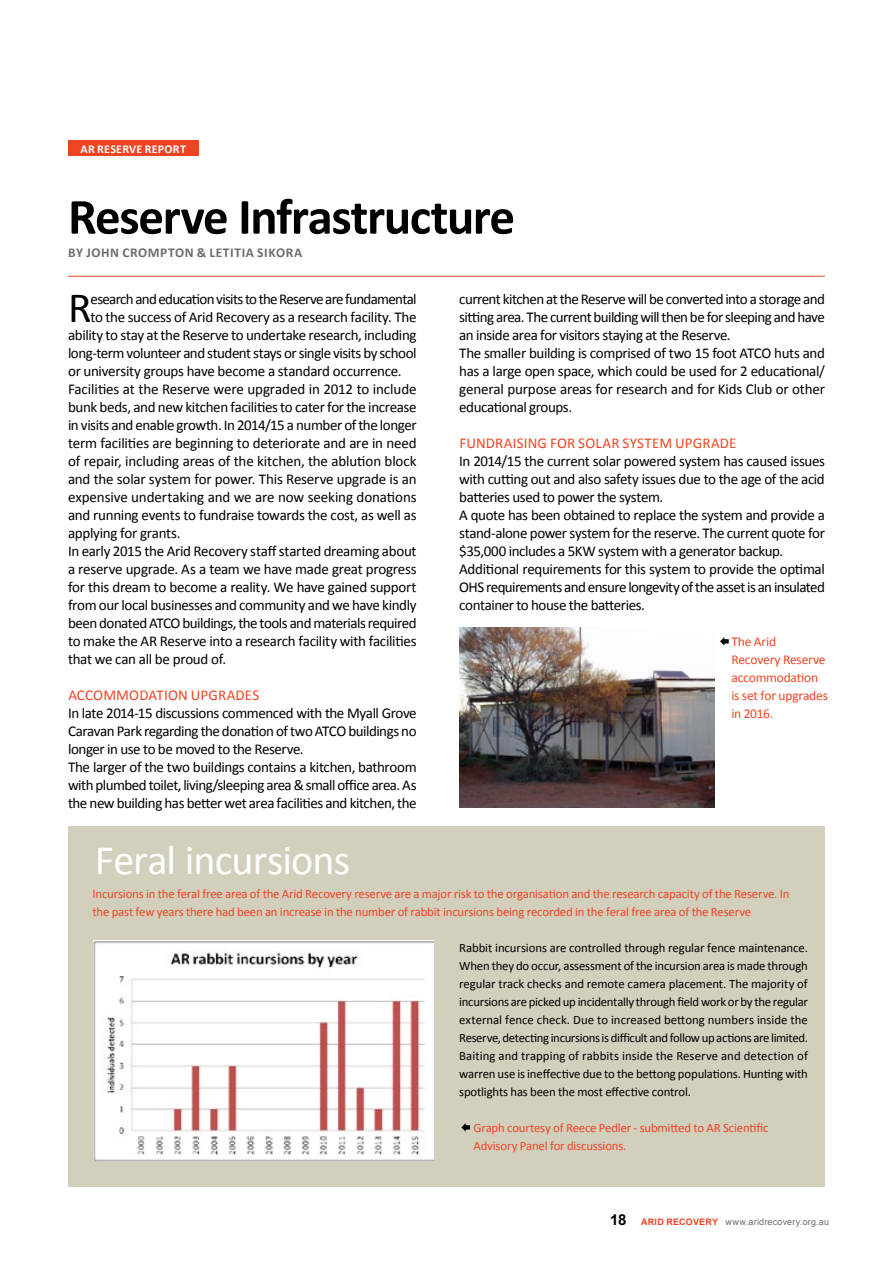
<style>
.page{position:relative;width:893px;height:1263px;background:#fff}
.page>*{position:absolute;margin:0;border:0;box-sizing:border-box;transform-origin:0 0}
.t1{font:700 51px "Calibri";letter-spacing:-.025em;color:#000}
.t2{font:43.35px "Calibri";color:#000}
.t3{font:42px "Calibri";letter-spacing:-.02em;color:#fff}
.t4{font:15px/18px "Calibri";letter-spacing:-.025em;color:#000}
.t5{font:15px "Calibri";letter-spacing:.01em;color:#ef4423}
.t6{font:15px "Calibri";letter-spacing:-.045em;color:#000}
.t7{font:15px "Calibri";letter-spacing:-.005em;color:#000}
.t8{font:700 15px "Arial";color:#000}
.t9{font:13.5px/18px "Calibri";letter-spacing:-.015em;color:#ef4423}
.t10{font:700 13.5px "Calibri";letter-spacing:.04em;color:#6d6e71}
.t11{font:12.75px/18px "Calibri";letter-spacing:-.015em;color:#000;text-align:justify}
.t12{font:12.75px/18px "Calibri";letter-spacing:-.015em;color:#ef4423}
.t13{font:700 12px "Calibri";letter-spacing:.02em;color:#fff}
.t14{font:9px "Arial";letter-spacing:.02em;color:#6d6e71}
.s1{font-weight:700;color:#ef4423}
</style>
<div class="page">
<div style="left:68px;top:826px;width:757px;height:360px;background:#d3cfbd"></div>
<hr style="left:68px;top:276px;width:757px;height:1px;background:#ef4423">
<div style="left:68px;top:140px;width:130px;height:16px;background:#ef4423"></div>
<img style="left:94px;top:941px;width:339px;height:220px">
<svg style="left:461px;top:1123px;width:9px;height:9px"></svg>
<img style="left:459px;top:628px;width:255px;height:180px">
<svg style="left:720px;top:637px;width:9px;height:9px"></svg>
<p class="t13" style="left:81px;top:141px;width:107px">AR RESERVE REPORT</p>
<h1 class="t1" style="left:68px;top:184px;width:449px">Reserve Infrastructure</h1>
<p class="t10" style="left:68px;top:244px;width:227px">BY JOHn crompton &amp; letitia sikora</p>
<h2 class="t2" style="left:68px;top:280px;width:25px">R</h2>
<p class="t6" style="left:91px;top:289px;width:328px">esearch and education visits to the Reserve are fundamental</p>
<p class="t4" style="left:91px;top:308px;width:328px">to the success of Arid Recovery as a research facility. The</p>
<p class="t4" style="left:68px;top:326px;width:350px">ability to stay at the Reserve to undertake research, including</p>
<p class="t4" style="left:68px;top:344px;width:350px">long-term volunteer and student stays or single visits by school</p>
<p class="t4" style="left:68px;top:362px;width:335px">or university groups have become a standard occurrence.</p>
<p class="t4" style="left:68px;top:380px;width:350px">Facilities at the Reserve were upgraded in 2012 to include</p>
<p class="t4" style="left:68px;top:398px;width:350px">bunk beds, and new kitchen facilities to cater for the increase</p>
<p class="t4" style="left:68px;top:416px;width:350px">in visits and enable growth. In 2014/15 a number of the longer</p>
<p class="t4" style="left:68px;top:434px;width:350px">term facilities are beginning to deteriorate and are in need</p>
<p class="t4" style="left:68px;top:452px;width:350px">of repair, including areas of the kitchen, the ablution block</p>
<p class="t4" style="left:68px;top:470px;width:350px">and the solar system for power. This Reserve upgrade is an</p>
<p class="t7" style="left:68px;top:487px;width:350px">expensive undertaking and we are now seeking donations</p>
<p class="t4" style="left:68px;top:506px;width:350px">and running events to fundraise towards the cost, as well as</p>
<p class="t4" style="left:68px;top:524px;width:114px">applying for grants.</p>
<p class="t4" style="left:68px;top:542px;width:350px">In early 2015 the Arid Recovery staff started dreaming about</p>
<p class="t4" style="left:68px;top:560px;width:350px">a reserve upgrade. As a team we have made great progress</p>
<p class="t4" style="left:68px;top:578px;width:350px">for this dream to become a reality. We have gained support</p>
<p class="t4" style="left:68px;top:596px;width:350px">from our local businesses and community and we have kindly</p>
<p class="t4" style="left:68px;top:614px;width:350px">been donated ATCO buildings, the tools and materials required</p>
<p class="t4" style="left:68px;top:632px;width:350px">to make the AR Reserve into a research facility with facilities</p>
<p class="t4" style="left:68px;top:650px;width:160px">that we can all be proud of.</p>
<p class="t5" style="left:68px;top:685px;width:19px">Accommodation</p>
<p class="t5" style="left:191px;top:685px;width:10px">upgrades</p>
<p class="t4" style="left:68px;top:704px;width:350px">In late 2014-15 discussions commenced with the Myall Grove Caravan Park regarding the donation of two ATCO buildings no longer in use to be moved to the Reserve.<br>The larger of the two buildings contains a kitchen, bathroom with plumbed toilet, living/sleeping area &amp; small office area. As the new building has better wet area facilities and kitchen, the</p>
<h3 class="t3" style="left:95px;top:833px;width:257px">Feral incursions</h3>
<p class="t4" style="left:459px;top:290px;width:367px">current kitchen at the Reserve will be converted into a storage and sitting area. The current building will then be for sleeping and have an inside area for visitors staying at the Reserve.<br>The smaller building is comprised of two 15 foot ATCO huts and has a large open space, which could be used for 2 educational/ general purpose areas for research and for Kids Club or other educational groups.</p>
<p class="t5" style="left:460px;top:433px;width:136px">FUNDRAISING FOR Solar</p>
<p class="t5" style="left:623px;top:433px;width:9px">system</p>
<p class="t5" style="left:675px;top:433px;width:10px">upgrade</p>
<p class="t4" style="left:459px;top:452px;width:367px">In 2014/15 the current solar powered system has caused issues with cutting out and also safety issues due to the age of the acid batteries used to power the system.<br>A quote has been obtained to replace the system and provide a stand-alone power system for the reserve. The current quote for $35,000 includes a 5KW system with a generator backup.<br>Additional requirements for this system to provide the optimal OHS requirements and ensure longevity of the asset is an insulated container to house the batteries.</p>
<p class="t9" style="left:731px;top:632px;width:98px">The Arid<br>Recovery Reserve accommodation is set for upgrades in 2016.</p>
<p class="t12" style="left:92px;top:884px;width:698px">Incursions in the feral free area of the Arid Recovery reserve are a major risk to the organisation and the research capacity of the Reserve. In the past few years there had been an increase in the number of rabbit incursions being recorded in the feral free area of the Reserve</p>
<p class="t11" style="left:459px;top:938px;width:350px">Rabbit incursions are controlled through regular fence maintenance.<br>When they do occur, assessment of the incursion area is made through regular track checks and remote camera placement. The majority of incursions are picked up incidentally through field work or by the regular external fence check. Due to increased bettong numbers inside the Reserve, detecting incursions is difficult and follow up actions are limited.<br>Baiting and trapping of rabbits inside the Reserve and detection of warren use is ineffective due to the bettong populations. Hunting with spotlights has been the most effective control.</p>
<p class="t12" style="left:473px;top:1118px;width:297px">Graph courtesy of Reece Pedler - submitted to AR Scientific<br>Advisory Panel for discussions.</p>
<p class="t8" style="left:610px;top:1210px;width:18px">18</p>
<p class="t14" style="left:641px;top:1216px;width:189px"><span class="s1">ARID RECOVERy</span> www.aridrecovery.org.au</p>
</div>
